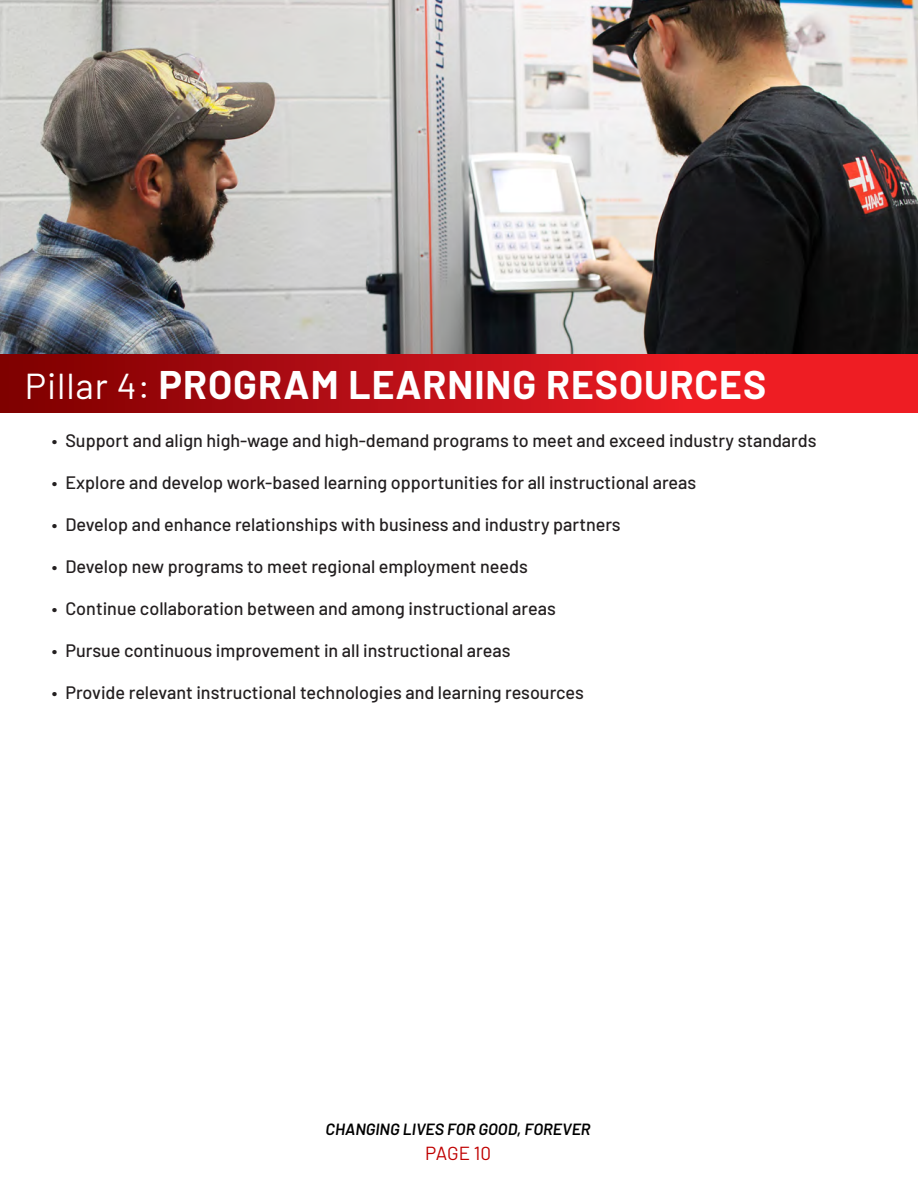
<style>
.page{position:relative;width:918px;height:1188px;background:#fff}
.page>*{position:absolute;margin:0;border:0;box-sizing:border-box;transform-origin:0 0}
.heading_2{font:700 39px "Barlow";letter-spacing:.025em;color:#fff}
.Body_Text{font:18.9px "Barlow";letter-spacing:-.005em;color:#c00000}
.t1{font:500 18px "Barlow";color:#231f20}
.heading_2-2{font:italic 600 16.2px "Barlow";color:#000}
.s1{font-weight:400;font-size:36px}
</style>
<div class="page">
<img style="left:0;top:0;width:918px;height:354px">
<svg style="left:1px;top:354px;width:917px;height:59px;background:#c21117"></svg>
<p class="heading_2" style="left:25px;top:356px;width:743px"><span class="s1">Pillar 4:</span> PROGRAM LEARNING RESOURCES</p>
<p class="t1" style="left:52px;top:427px;width:766px">• Support and align high-wage and high-demand programs to meet and exceed industry standards</p>
<p class="t1" style="left:52px;top:469px;width:646px">• Explore and develop work-based learning opportunities for all instructional areas</p>
<p class="t1" style="left:52px;top:511px;width:570px">• Develop and enhance relationships with business and industry partners</p>
<p class="t1" style="left:52px;top:553px;width:477px">• Develop new programs to meet regional employment needs</p>
<p class="t1" style="left:52px;top:595px;width:505px">• Continue collaboration between and among instructional areas</p>
<p class="t1" style="left:52px;top:637px;width:460px">• Pursue continuous improvement in all instructional areas</p>
<p class="t1" style="left:52px;top:679px;width:533px">• Provide relevant instructional technologies and learning resources</p>
<p class="heading_2-2" style="left:326px;top:1117px;width:267px">CHANGING LIVES FOR GOOD, FOREVER</p>
<p class="Body_Text" style="left:425px;top:1140px;width:68px">PAGE 10</p>
</div>
